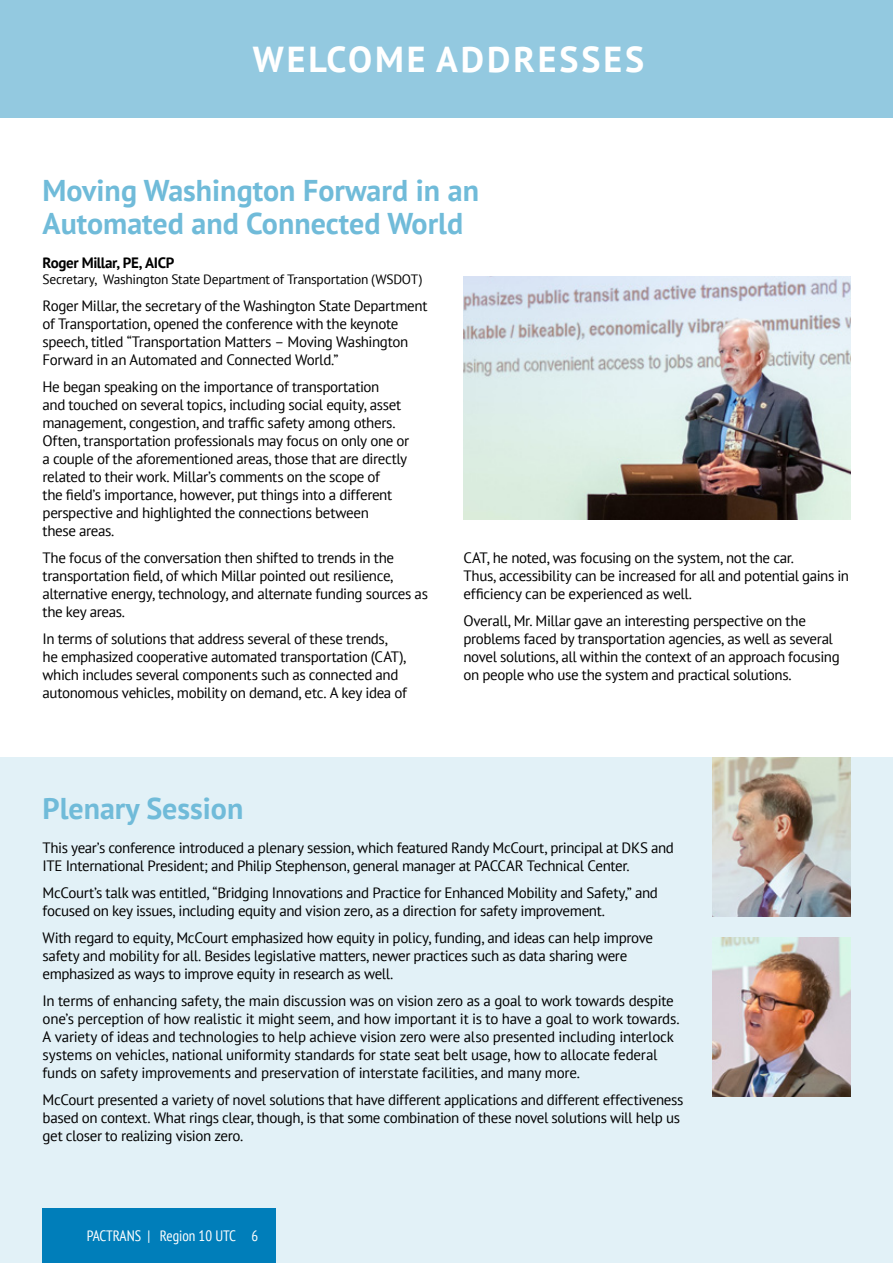
<style>
.page{position:relative;width:893px;height:1263px;background:#fff}
.page>*{position:absolute;margin:0;border:0;box-sizing:border-box;transform-origin:0 0}
.t1{font:700 36px "PT Sans";letter-spacing:.08em;color:#fff}
.t2{font:700 30px/33px "PT Sans";color:#70bbd9}
.t3{font:15px/18px "PT Sans";letter-spacing:-.025em;color:#000}
.t4{font:condensed 15px "PT Sans";color:#fff}
.t5{font:700 15px "PT Sans";letter-spacing:-.025em;color:#000}
.t6{font:13.5px "PT Sans";letter-spacing:-.02em;color:#000}
</style>
<div class="page">
<div style="left:0;top:757px;width:893px;height:506px;background:#e2f1f7"></div>
<div style="left:43px;top:1209px;width:233px;height:54px;background:#007eba"></div>
<div style="left:0;top:0;width:893px;height:118px;background:#93c9e0"></div>
<img style="left:463px;top:277px;width:388px;height:243px">
<img style="left:713px;top:757px;width:137px;height:160px">
<img style="left:713px;top:937px;width:137px;height:160px">
<h1 class="t1" style="left:253px;top:35px;width:393px">WELCOME ADDRESSES</h1>
<h2 class="t2" style="left:43px;top:173px;width:438px">Moving Washington Forward in an<br>Automated and Connected World</h2>
<p class="t5" style="left:43px;top:253px;width:133px">Roger Millar, PE, AICP</p>
<p class="t6" style="left:43px;top:271px;width:381px">Secretary, Washington State Department of Transportation (WSDOT)</p>
<p class="t3" style="left:43px;top:297px;width:386px">Roger Millar, the secretary of the Washington State Department of Transportation, opened the conference with the keynote speech, titled “Transportation Matters – Moving Washington Forward in an Automated and Connected World.”</p>
<p class="t3" style="left:43px;top:378px;width:368px">He began speaking on the importance of transportation<br>and touched on several topics, including social equity, asset management, congestion, and traffic safety among others.<br>Often, transportation professionals may focus on only one or a couple of the aforementioned areas, those that are directly related to their work. Millar’s comments on the scope of<br>the field’s importance, however, put things into a different perspective and highlighted the connections between<br>these areas.</p>
<p class="t3" style="left:43px;top:549px;width:387px">The focus of the conversation then shifted to trends in the transportation field, of which Millar pointed out resilience, alternative energy, technology, and alternate funding sources as the key areas.</p>
<p class="t3" style="left:43px;top:630px;width:366px">In terms of solutions that address several of these trends, he emphasized cooperative automated transportation (CAT), which includes several components such as connected and autonomous vehicles, mobility on demand, etc. A key idea of</p>
<p class="t3" style="left:463px;top:549px;width:387px">CAT, he noted, was focusing on the system, not the car.<br>Thus, accessibility can be increased for all and potential gains in efficiency can be experienced as well.</p>
<p class="t3" style="left:463px;top:612px;width:378px">Overall, Mr. Millar gave an interesting perspective on the problems faced by transportation agencies, as well as several novel solutions, all within the context of an approach focusing on people who use the system and practical solutions.</p>
<h2 class="t2" style="left:43px;top:791px;width:202px">Plenary Session</h2>
<p class="t3" style="left:43px;top:839px;width:633px">This year’s conference introduced a plenary session, which featured Randy McCourt, principal at DKS and<br>ITE International President; and Philip Stephenson, general manager at PACCAR Technical Center.</p>
<p class="t3" style="left:43px;top:884px;width:617px">McCourt’s talk was entitled, “Bridging Innovations and Practice for Enhanced Mobility and Safety,” and focused on key issues, including equity and vision zero, as a direction for safety improvement.</p>
<p class="t3" style="left:43px;top:929px;width:612px">With regard to equity, McCourt emphasized how equity in policy, funding, and ideas can help improve safety and mobility for all. Besides legislative matters, newer practices such as data sharing were emphasized as ways to improve equity in research as well.</p>
<p class="t3" style="left:43px;top:992px;width:639px">In terms of enhancing safety, the main discussion was on vision zero as a goal to work towards despite one’s perception of how realistic it might seem, and how important it is to have a goal to work towards.<br>A variety of ideas and technologies to help achieve vision zero were also presented including interlock systems on vehicles, national uniformity standards for state seat belt usage, how to allocate federal funds on safety improvements and preservation of interstate facilities, and many more.</p>
<p class="t3" style="left:43px;top:1091px;width:642px">McCourt presented a variety of novel solutions that have different applications and different effectiveness based on context. What rings clear, though, is that some combination of these novel solutions will help us get closer to realizing vision zero.</p>
<p class="t4" style="left:87px;top:1226px;width:173px">PACTRANS | Region 10 UTC 6</p>
</div>
